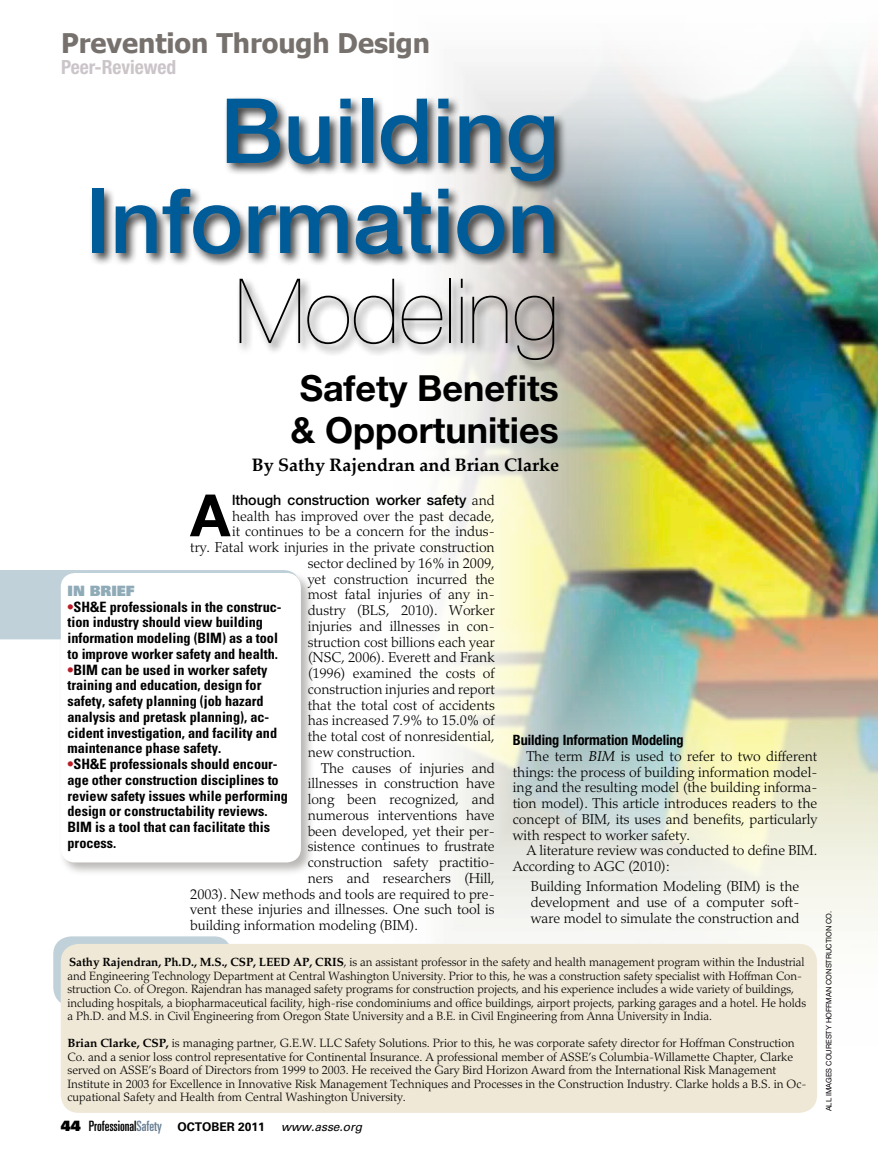
<style>
.page{position:relative;width:878px;height:1175px;background:#fff}
.page>*{position:absolute;margin:0;border:0;box-sizing:border-box;transform-origin:0 0}
.t1{font:500 90px/90px "Helvetica Neue LT Std";color:#005c99;text-align:right}
.t2{font:200 90px "Helvetica Neue LT Std";color:#000}
.t3{font:700 58.35px "Helvetica Neue LT Std";color:#000}
.t4{font:700 36px/42px "Helvetica Neue LT Std";color:#000}
.t5{font:700 27px "Tahoma";color:#76716d}
.t6{font:700 condensed 19.5px "Helvetica Neue LT Std";color:#cbc5c9}
.t7{font:700 18px "Palatino Linotype";color:#000}
.t8{font:300 14.25px/15.8px "Palatino LT Std";color:#000;text-align:justify}
.t9{font:700 condensed 14.25px/15.8px "Univers";color:#000}
.t10{font:ultra-condensed 14.25px "Univers";color:#000}
.t11{font:500 14.25px "Helvetica Neue LT Std";color:#000}
.t12{font:700 condensed 14.25px "Helvetica Neue LT Std";color:#000}
.t13{font:900 14.25px "Univers";color:#90abb8}
.t14{font:300 12px/13.5px "Palatino LT Std";letter-spacing:-.005em;color:#000}
.t15{font:7.5px "Helvetica Neue LT Std";color:#000}
.s1{font-family:"Palatino LT Std";font-weight:300}
.s2{color:#ba1c28}
.s3{font-family:"Palatino Linotype";font-weight:400;font-style:italic}
.s4{font-family:"Palatino";font-weight:700}
.s5{font-weight:900;font-stretch:normal}
.s6{color:#657c91}
.s7{font-weight:700;font-stretch:normal;font-size:12px}
.s8{font-style:italic;font-stretch:normal;font-size:12px}
</style>
<div class="page">
<img style="left:448px;top:54px;width:430px;height:903px">
<div style="left:0;top:570px;width:289px;height:69px;background:#c0d1d9"></div>
<div style="left:53px;top:936px;width:179px;height:69px;background:#c0d1d9;border-radius:18px"></div>
<div style="left:89px;top:95px;width:478px;height:278px;background:#000;opacity:.75"></div>
<div style="left:59px;top:571px;width:256px;height:305px;background:#76716d;opacity:.5"></div>
<div style="left:61px;top:573px;width:240px;height:289px;background:#fff;border-radius:14px"></div>
<div style="left:61px;top:943px;width:756px;height:169px;background:#f0e8d6;border-radius:18px"></div>
<h3 class="t5" style="left:61px;top:24px;width:370px">Prevention Through Design</h3>
<h3 class="t6" style="left:61px;top:55px;width:116px">Peer-Reviewed</h3>
<h1 class="t1" style="left:85px;top:85px;width:475px">Building<br>Information</h1>
<h1 class="t2" style="left:235px;top:259px;width:326px">Modeling</h1>
<h3 class="t4" style="left:290px;top:366px;width:270px">Safety Benefits &amp; Opportunities</h3>
<p class="t7" style="left:252px;top:452px;width:308px">By Sathy Rajendran and Brian Clarke</p>
<h2 class="t3" style="left:190px;top:479px;width:41px">A</h2>
<p class="t11" style="left:232px;top:491px;width:264px">lthough construction worker safety <span class="s1">and</span></p>
<p class="t8" style="left:232px;top:508px;width:264px">health has improved over the past decade,</p>
<p class="t8" style="left:232px;top:524px;width:264px">it continues to be a concern for the indus-</p>
<p class="t8" style="left:190px;top:539px;width:306px">try. Fatal work injuries in the private construction</p>
<p class="t8" style="left:308px;top:555px;width:189px">sector declined by 16% in 2009,</p>
<p class="t8" style="left:308px;top:571px;width:189px">yet construction incurred the</p>
<p class="t8" style="left:308px;top:587px;width:189px">most fatal injuries of any in-</p>
<p class="t8" style="left:308px;top:602px;width:189px">dustry (BLS, 2010). Worker</p>
<p class="t8" style="left:308px;top:618px;width:189px">injuries and illnesses in con-</p>
<p class="t8" style="left:308px;top:634px;width:189px">struction cost billions each year</p>
<p class="t8" style="left:308px;top:650px;width:189px">(NSC, 2006). Everett and Frank</p>
<p class="t8" style="left:308px;top:665px;width:189px">(1996) examined the costs of</p>
<p class="t8" style="left:308px;top:681px;width:189px">construction injuries and report</p>
<p class="t8" style="left:308px;top:697px;width:189px">that the total cost of accidents</p>
<p class="t8" style="left:308px;top:713px;width:189px">has increased 7.9% to 15.0% of</p>
<p class="t8" style="left:308px;top:728px;width:189px">the total cost of nonresidential,</p>
<p class="t8" style="left:308px;top:744px;width:109px">new construction.</p>
<p class="t8" style="left:321px;top:760px;width:175px">The causes of injuries and</p>
<p class="t8" style="left:308px;top:776px;width:189px">illnesses in construction have</p>
<p class="t8" style="left:308px;top:791px;width:189px">long been recognized, and</p>
<p class="t8" style="left:308px;top:807px;width:189px">numerous interventions have</p>
<p class="t8" style="left:308px;top:823px;width:189px">been developed, yet their per-</p>
<p class="t8" style="left:308px;top:838px;width:189px">sistence continues to frustrate</p>
<p class="t8" style="left:308px;top:854px;width:189px">construction safety practitio-</p>
<p class="t8" style="left:308px;top:870px;width:189px">ners and researchers (Hill,</p>
<p class="t8" style="left:190px;top:886px;width:306px">2003). New methods and tools are required to pre-</p>
<p class="t8" style="left:190px;top:901px;width:306px">vent these injuries and illnesses. One such tool is</p>
<p class="t8" style="left:190px;top:917px;width:229px">building information modeling (BIM).</p>
<p class="t13" style="left:68px;top:581px;width:69px">IN BRIEF</p>
<p class="t9" style="left:68px;top:598px;width:215px"><span class="s2">•</span>SH&amp;E professionals in the construc&shy;tion industry should view building information modeling (BIM) as a tool to improve worker safety and health.</p>
<p class="t9" style="left:68px;top:661px;width:211px"><span class="s2">•</span>BIM can be used in worker safety training and education, design for safety, safety planning (job hazard analysis and pretask planning), ac&shy;cident investigation, and facility and maintenance phase safety.</p>
<p class="t9" style="left:68px;top:756px;width:222px"><span class="s2">•</span>SH&amp;E professionals should encour&shy;age other construction disciplines to review safety issues while performing design or constructability reviews.<br>BIM is a tool that can facilitate this process.</p>
<p class="t12" style="left:513px;top:731px;width:172px">Building Information Modeling</p>
<p class="t8" style="left:513px;top:748px;width:306px;text-indent:13px">The term <span class="s3">BIM</span> is used to refer to two different things: the process of building information model&shy;ing and the resulting model (the building informa&shy;tion model). This article introduces readers to the concept of BIM, its uses and benefits, particularly with respect to worker safety.</p>
<p class="t8" style="left:513px;top:843px;width:306px;text-indent:13px">A literature review was conducted to define BIM.<br>According to AGC (2010):</p>
<p class="t8" style="left:531px;top:879px;width:270px">Building Information Modeling (BIM) is the development and use of a computer soft&shy;ware model to simulate the construction and</p>
<p class="t14" style="left:67px;top:955px;width:740px"><span class="s4">Sathy Rajendran, Ph.D., M.S., CSP, LEED AP, CRIS</span>, is an assistant professor in the safety and health management program within the Industrial and Engineering Technology Department at Central Washington University. Prior to this, he was a construction safety specialist with Hoffman Con&shy;struction Co. of Oregon. Rajendran has managed safety programs for construction projects, and his experience includes a wide variety of buildings, including hospitals, a biopharmaceutical facility, high-rise condominiums and office buildings, airport projects, parking garages and a hotel. He holds a Ph.D. and M.S. in Civil Engineering from Oregon State University and a B.E. in Civil Engineering from Anna University in India.</p>
<p class="t14" style="left:68px;top:1036px;width:740px"><span class="s4">Brian Clarke, CSP,</span> is managing partner, G.E.W. LLC Safety Solutions. Prior to this, he was corporate safety director for Hoffman Construction Co. and a senior loss control representative for Continental Insurance. A professional member of ASSE’s Columbia-Willamette Chapter, Clarke served on ASSE’s Board of Directors from 1999 to 2003. He received the Gary Bird Horizon Award from the International Risk Management Institute in 2003 for Excellence in Innovative Risk Management Techniques and Processes in the Construction Industry. Clarke holds a B.S. in Oc&shy;cupational Safety and Health from Central Washington University.</p>
<p class="t10" style="left:61px;top:1117px;width:303px"><span class="s5">44</span> Professional<span class="s6">Safety</span> <span class="s7">OCTOBER 2011</span> <span class="s8">www.asse.org</span></p>
<p class="t15" style="left:824px;top:1111px;width:202px;rotate:-90deg">all images couresty Hoffman Construction Co.</p>
</div>
